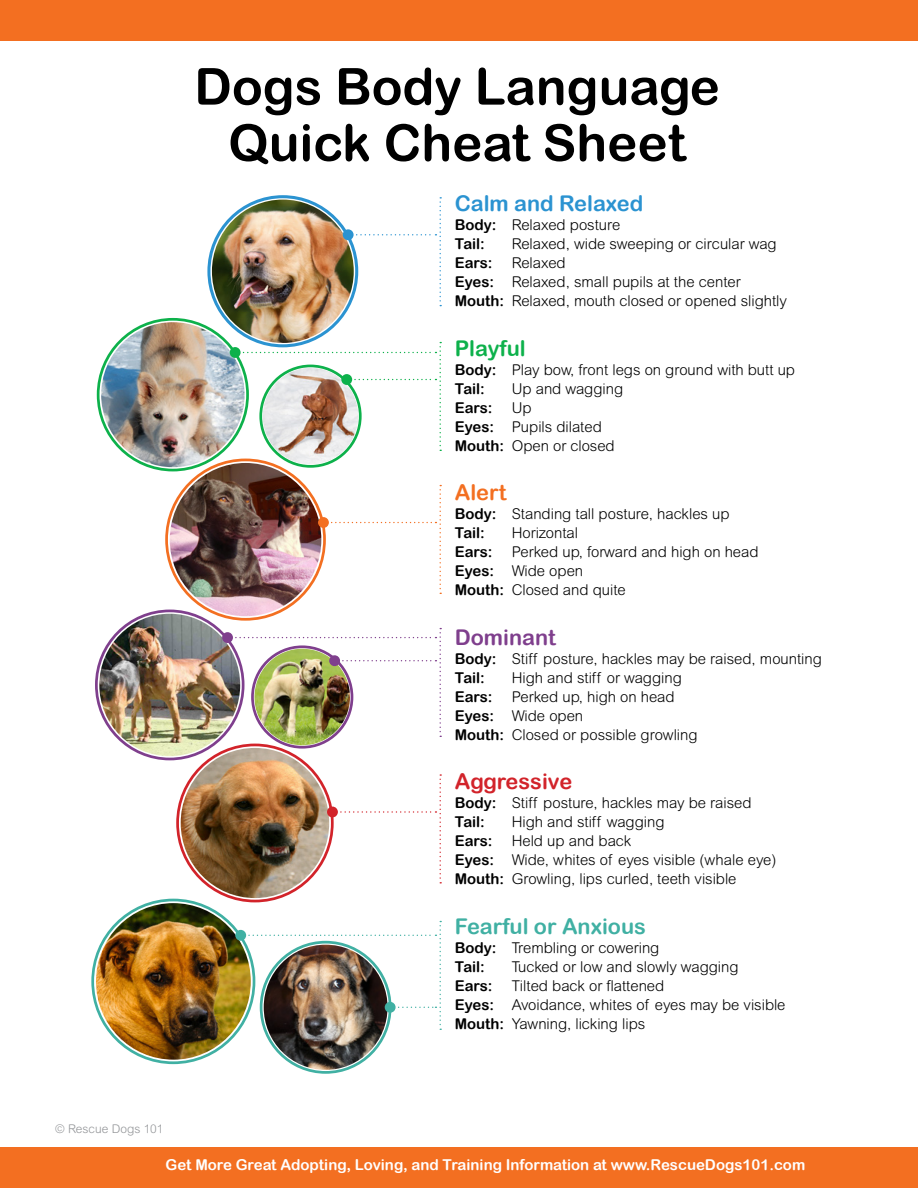
<style>
.page{position:relative;width:918px;height:1188px;background:#fff}
.page>*{position:absolute;margin:0;border:0;box-sizing:border-box;transform-origin:0 0}
.t1{font:51px "Arial Rounded MT Bold";color:#000}
.t2{font:21.75px "Arial Rounded MT Bold";color:#40b0a3}
.t3{font:21.75px "Arial Rounded MT Bold";color:#2b93d1}
.t4{font:21.75px "Arial Rounded MT Bold";color:#d2232a}
.t5{font:21.75px "Arial Rounded MT Bold";color:#7f3f8d}
.t6{font:21.75px "Arial Rounded MT Bold";color:#0db14b}
.t7{font:21.75px "Arial Rounded MT Bold";color:#f36f21}
.t8{font:15px "Arial Rounded MT Bold";color:#fff}
.t9{font:300 14.85px "Arial Rounded MT Std";color:#000}
.t10{font:14.85px "Arial Rounded MT Bold";color:#000}
.t11{font:300 12px "Arial Rounded MT Std";color:#939598}
.s1{font-family:"Arial Rounded MT Bold";font-weight:400}
</style>
<div class="page">
<img style="left:212px;top:200px;width:138px;height:142px">
<img style="left:101px;top:322px;width:144px;height:145px">
<img style="left:263px;top:451px;width:85px;height:13px">
<img style="left:170px;top:463px;width:151px;height:153px">
<img style="left:99px;top:614px;width:141px;height:142px">
<img style="left:254px;top:737px;width:81px;height:8px">
<img style="left:181px;top:748px;width:148px;height:150px">
<img style="left:96px;top:903px;width:145px;height:157px">
<img style="left:264px;top:1030px;width:124px;height:40px">
<div style="left:343px;top:229px;width:11px;height:11px;background:#2b93d1;border-radius:50%"></div>
<div style="left:318px;top:517px;width:11px;height:11px;background:#f36f21;border-radius:50%"></div>
<div style="left:222px;top:632px;width:11px;height:11px;background:#7f3f8d;border-radius:50%"></div>
<div style="left:327px;top:807px;width:11px;height:10px;background:#d2232a;border-radius:50%"></div>
<div style="left:235px;top:930px;width:11px;height:11px;background:#40b0a3;border-radius:50%"></div>
<div style="left:230px;top:347px;width:11px;height:11px;background:#0db14b;border-radius:50%"></div>
<svg style="left:348px;top:197px;width:93px;height:109px"></svg>
<svg style="left:235px;top:342px;width:206px;height:109px"></svg>
<svg style="left:323px;top:485px;width:118px;height:109px"></svg>
<img style="left:228px;top:628px;width:213px;height:109px">
<svg style="left:332px;top:774px;width:109px;height:109px"></svg>
<img style="left:241px;top:921px;width:200px;height:109px">
<div style="left:0;top:0;width:918px;height:40px;background:#f36f21"></div>
<div style="left:0;top:1148px;width:918px;height:40px;background:#f36f21"></div>
<p class="t1" style="left:194px;top:56px;width:527px">Dogs Body Language</p>
<p class="t1" style="left:228px;top:113px;width:459px">Quick Cheat Sheet</p>
<p class="t11" style="left:55px;top:1122px;width:110px">© Rescue Dogs 101</p>
<p class="t3" style="left:455px;top:191px;width:190px">Calm and Relaxed</p>
<p class="t9" style="left:455px;top:217px;width:167px"><span class="s1">Body:</span> Relaxed posture</p>
<p class="t10" style="left:455px;top:235px;width:32px">Tail:</p>
<p class="t9" style="left:512px;top:236px;width:267px">Relaxed, wide sweeping or circular wag</p>
<p class="t10" style="left:455px;top:254px;width:39px">Ears:</p>
<p class="t9" style="left:512px;top:255px;width:56px">Relaxed</p>
<p class="t9" style="left:455px;top:274px;width:288px"><span class="s1">Eyes:</span> Relaxed, small pupils at the center</p>
<p class="t9" style="left:455px;top:293px;width:334px"><span class="s1">Mouth:</span> Relaxed, mouth closed or opened slightly</p>
<p class="t6" style="left:455px;top:335px;width:72px">Playful</p>
<p class="t9" style="left:455px;top:361px;width:342px"><span class="s1">Body:</span> Play bow, front legs on ground with butt up</p>
<p class="t10" style="left:455px;top:380px;width:32px">Tail:</p>
<p class="t9" style="left:512px;top:380px;width:113px">Up and wagging</p>
<p class="t10" style="left:455px;top:399px;width:39px">Ears:</p>
<p class="t9" style="left:512px;top:399px;width:21px">Up</p>
<p class="t9" style="left:455px;top:418px;width:149px"><span class="s1">Eyes:</span> Pupils dilated</p>
<p class="t9" style="left:455px;top:437px;width:162px"><span class="s1">Mouth:</span> Open or closed</p>
<p class="t7" style="left:455px;top:480px;width:53px">Alert</p>
<p class="t9" style="left:455px;top:506px;width:276px"><span class="s1">Body:</span> Standing tall posture, hackles up</p>
<p class="t10" style="left:455px;top:524px;width:32px">Tail:</p>
<p class="t9" style="left:512px;top:525px;width:68px">Horizontal</p>
<p class="t10" style="left:455px;top:543px;width:39px">Ears:</p>
<p class="t9" style="left:512px;top:544px;width:248px">Perked up, forward and high on head</p>
<p class="t9" style="left:455px;top:563px;width:130px"><span class="s1">Eyes:</span> Wide open</p>
<p class="t9" style="left:455px;top:582px;width:173px"><span class="s1">Mouth:</span> Closed and quite</p>
<p class="t5" style="left:455px;top:624px;width:103px">Dominant</p>
<p class="t9" style="left:455px;top:650px;width:369px"><span class="s1">Body:</span> Stiff posture, hackles may be raised, mounting</p>
<p class="t10" style="left:455px;top:669px;width:32px">Tail:</p>
<p class="t9" style="left:512px;top:669px;width:172px">High and stiff or wagging</p>
<p class="t10" style="left:455px;top:688px;width:39px">Ears:</p>
<p class="t9" style="left:512px;top:688px;width:164px">Perked up, high on head</p>
<p class="t9" style="left:455px;top:707px;width:130px"><span class="s1">Eyes:</span> Wide open</p>
<p class="t9" style="left:455px;top:726px;width:244px"><span class="s1">Mouth:</span> Closed or possible growling</p>
<p class="t4" style="left:455px;top:769px;width:119px">Aggressive</p>
<p class="t9" style="left:455px;top:795px;width:298px"><span class="s1">Body:</span> Stiff posture, hackles may be raised</p>
<p class="t10" style="left:455px;top:813px;width:32px">Tail:</p>
<p class="t9" style="left:512px;top:814px;width:154px">High and stiff wagging</p>
<p class="t10" style="left:455px;top:832px;width:39px">Ears:</p>
<p class="t9" style="left:512px;top:832px;width:121px">Held up and back</p>
<p class="t9" style="left:455px;top:851px;width:323px"><span class="s1">Eyes:</span> Wide, whites of eyes visible (whale eye)</p>
<p class="t9" style="left:455px;top:870px;width:283px"><span class="s1">Mouth:</span> Growling, lips curled, teeth visible</p>
<p class="t2" style="left:455px;top:913px;width:193px">Fearful or Anxious</p>
<p class="t9" style="left:455px;top:939px;width:206px"><span class="s1">Body:</span> Trembling or cowering</p>
<p class="t10" style="left:455px;top:958px;width:32px">Tail:</p>
<p class="t9" style="left:512px;top:958px;width:228px">Tucked or low and slowly wagging</p>
<p class="t10" style="left:455px;top:977px;width:39px">Ears:</p>
<p class="t9" style="left:512px;top:977px;width:154px">Tilted back or flattened</p>
<p class="t9" style="left:455px;top:996px;width:332px"><span class="s1">Eyes:</span> Avoidance, whites of eyes may be visible</p>
<p class="t9" style="left:455px;top:1015px;width:192px"><span class="s1">Mouth:</span> Yawning, licking lips</p>
<p class="t8" style="left:166px;top:1156px;width:641px">Get More Great Adopting, Loving, and Training Information at www.RescueDogs101.com</p>
</div>
